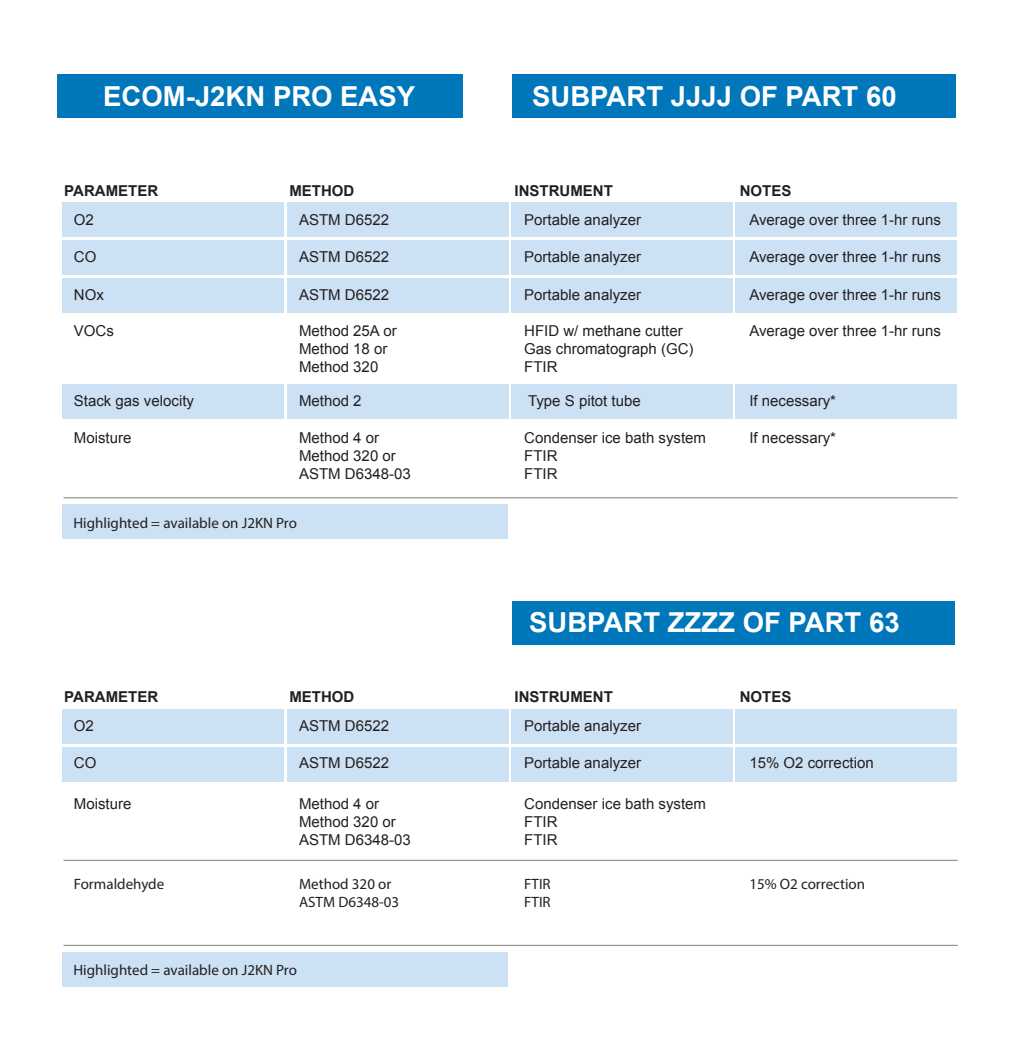
<style>
.page{position:relative;width:1012px;height:1039px;background:#fff}
.page>*{position:absolute;margin:0;border:0;box-sizing:border-box;transform-origin:0 0}
.t1{font:700 27.5px "Arial";color:#fff}
.t2{font:15px "Arial";color:#231f20}
.t3{font:15px "Myriad Pro";color:#231f20}
.t4{font:700 15px "Arial";color:#231f20}
</style>
<div class="page">
<div style="left:57px;top:75px;width:405px;height:43px;background:#07b"></div>
<div style="left:512px;top:75px;width:444px;height:43px;background:#07b"></div>
<div style="left:512px;top:601px;width:442px;height:43px;background:#07b"></div>
<div style="left:63px;top:202px;width:221px;height:35px;background:#cde1f4"></div>
<div style="left:287px;top:202px;width:221px;height:35px;background:#cde1f4"></div>
<div style="left:511px;top:202px;width:221px;height:35px;background:#cde1f4"></div>
<div style="left:735px;top:202px;width:221px;height:35px;background:#cde1f4"></div>
<div style="left:63px;top:241px;width:221px;height:34px;background:#cde1f4"></div>
<div style="left:287px;top:241px;width:221px;height:34px;background:#cde1f4"></div>
<div style="left:511px;top:241px;width:221px;height:34px;background:#cde1f4"></div>
<div style="left:735px;top:241px;width:221px;height:34px;background:#cde1f4"></div>
<div style="left:63px;top:278px;width:221px;height:35px;background:#cde1f4"></div>
<div style="left:287px;top:278px;width:221px;height:35px;background:#cde1f4"></div>
<div style="left:511px;top:278px;width:221px;height:35px;background:#cde1f4"></div>
<div style="left:735px;top:278px;width:221px;height:35px;background:#cde1f4"></div>
<div style="left:63px;top:384px;width:221px;height:34px;background:#cde1f4"></div>
<div style="left:287px;top:384px;width:221px;height:34px;background:#cde1f4"></div>
<div style="left:511px;top:384px;width:221px;height:34px;background:#cde1f4"></div>
<div style="left:735px;top:384px;width:221px;height:34px;background:#cde1f4"></div>
<div style="left:63px;top:504px;width:444px;height:35px;background:#cde1f4"></div>
<hr style="left:63px;top:497px;width:894px;height:1px;background:#939598">
<div style="left:63px;top:709px;width:221px;height:34px;background:#cde1f4"></div>
<div style="left:287px;top:709px;width:221px;height:34px;background:#cde1f4"></div>
<div style="left:511px;top:709px;width:221px;height:34px;background:#cde1f4"></div>
<div style="left:735px;top:709px;width:221px;height:34px;background:#cde1f4"></div>
<div style="left:63px;top:747px;width:221px;height:34px;background:#cde1f4"></div>
<div style="left:287px;top:747px;width:221px;height:34px;background:#cde1f4"></div>
<div style="left:511px;top:747px;width:221px;height:34px;background:#cde1f4"></div>
<div style="left:735px;top:747px;width:221px;height:34px;background:#cde1f4"></div>
<div style="left:63px;top:952px;width:444px;height:34px;background:#cde1f4"></div>
<hr style="left:63px;top:945px;width:894px;height:1px;background:#939598">
<hr style="left:63px;top:860px;width:894px;height:1px;background:#939598">
<h1 class="t1" style="left:103px;top:78px;width:313px">ECOM-J2KN PRO EASY</h1>
<h1 class="t1" style="left:532px;top:78px;width:366px">SUBPART JJJJ OF PART 60</h1>
<p class="t4" style="left:64px;top:181px;width:95px">PARAMETER</p>
<p class="t4" style="left:289px;top:181px;width:66px">METHOD</p>
<p class="t4" style="left:514px;top:181px;width:100px">INSTRUMENT</p>
<p class="t4" style="left:739px;top:181px;width:53px">NOTES</p>
<p class="t2" style="left:74px;top:209px;width:22px">O2</p>
<p class="t2" style="left:299px;top:209px;width:92px">ASTM D6522</p>
<p class="t2" style="left:524px;top:209px;width:118px">Portable analyzer</p>
<p class="t2" style="left:749px;top:209px;width:193px">Average over three 1-hr runs</p>
<p class="t2" style="left:74px;top:247px;width:24px">CO</p>
<p class="t2" style="left:299px;top:247px;width:92px">ASTM D6522</p>
<p class="t2" style="left:524px;top:247px;width:118px">Portable analyzer</p>
<p class="t2" style="left:749px;top:247px;width:193px">Average over three 1-hr runs</p>
<p class="t2" style="left:74px;top:284px;width:31px">NOx</p>
<p class="t2" style="left:299px;top:284px;width:92px">ASTM D6522</p>
<p class="t2" style="left:524px;top:284px;width:118px">Portable analyzer</p>
<p class="t2" style="left:749px;top:284px;width:193px">Average over three 1-hr runs</p>
<p class="t2" style="left:74px;top:321px;width:42px">VOCs</p>
<p class="t2" style="left:299px;top:321px;width:99px">Method 25A or</p>
<p class="t2" style="left:524px;top:321px;width:160px">HFID w/ methane cutter</p>
<p class="t2" style="left:749px;top:321px;width:193px">Average over three 1-hr runs</p>
<p class="t2" style="left:299px;top:339px;width:90px">Method 18 or</p>
<p class="t2" style="left:524px;top:339px;width:171px">Gas chromatograph (GC)</p>
<p class="t2" style="left:299px;top:357px;width:81px">Method 320</p>
<p class="t2" style="left:524px;top:357px;width:35px">FTIR</p>
<p class="t2" style="left:74px;top:391px;width:122px">Stack gas velocity</p>
<p class="t2" style="left:299px;top:391px;width:64px">Method 2</p>
<p class="t2" style="left:528px;top:391px;width:114px">Type S pitot tube</p>
<p class="t2" style="left:749px;top:391px;width:88px">If necessary*</p>
<p class="t2" style="left:74px;top:428px;width:59px">Moisture</p>
<p class="t2" style="left:299px;top:428px;width:82px">Method 4 or</p>
<p class="t2" style="left:524px;top:428px;width:183px">Condenser ice bath system</p>
<p class="t2" style="left:749px;top:428px;width:88px">If necessary*</p>
<p class="t2" style="left:299px;top:446px;width:98px">Method 320 or</p>
<p class="t2" style="left:524px;top:446px;width:35px">FTIR</p>
<p class="t2" style="left:299px;top:464px;width:113px">ASTM D6348-03</p>
<p class="t2" style="left:524px;top:464px;width:35px">FTIR</p>
<p class="t3" style="left:73px;top:513px;width:225px">Highlighted = available on J2KN Pro</p>
<h1 class="t1" style="left:529px;top:604px;width:372px">SUBPART ZZZZ OF PART 63</h1>
<p class="t4" style="left:64px;top:687px;width:95px">PARAMETER</p>
<p class="t4" style="left:289px;top:687px;width:66px">METHOD</p>
<p class="t4" style="left:514px;top:687px;width:100px">INSTRUMENT</p>
<p class="t4" style="left:739px;top:687px;width:53px">NOTES</p>
<p class="t2" style="left:74px;top:716px;width:22px">O2</p>
<p class="t2" style="left:299px;top:716px;width:92px">ASTM D6522</p>
<p class="t2" style="left:524px;top:716px;width:118px">Portable analyzer</p>
<p class="t2" style="left:74px;top:753px;width:24px">CO</p>
<p class="t2" style="left:299px;top:753px;width:92px">ASTM D6522</p>
<p class="t2" style="left:524px;top:753px;width:118px">Portable analyzer</p>
<p class="t2" style="left:749px;top:753px;width:126px">15% O2 correction</p>
<p class="t2" style="left:74px;top:794px;width:59px">Moisture</p>
<p class="t2" style="left:299px;top:794px;width:82px">Method 4 or</p>
<p class="t2" style="left:524px;top:794px;width:183px">Condenser ice bath system</p>
<p class="t2" style="left:299px;top:812px;width:98px">Method 320 or</p>
<p class="t2" style="left:524px;top:812px;width:35px">FTIR</p>
<p class="t2" style="left:299px;top:830px;width:113px">ASTM D6348-03</p>
<p class="t2" style="left:524px;top:830px;width:35px">FTIR</p>
<p class="t3" style="left:74px;top:874px;width:92px">Formaldehyde</p>
<p class="t3" style="left:299px;top:874px;width:94px">Method 320 or</p>
<p class="t3" style="left:524px;top:874px;width:28px">FTIR</p>
<p class="t3" style="left:749px;top:874px;width:117px">15% O2 correction</p>
<p class="t3" style="left:299px;top:892px;width:102px">ASTM D6348-03</p>
<p class="t3" style="left:524px;top:892px;width:28px">FTIR</p>
<p class="t3" style="left:73px;top:961px;width:225px">Highlighted = available on J2KN Pro</p>
</div>
